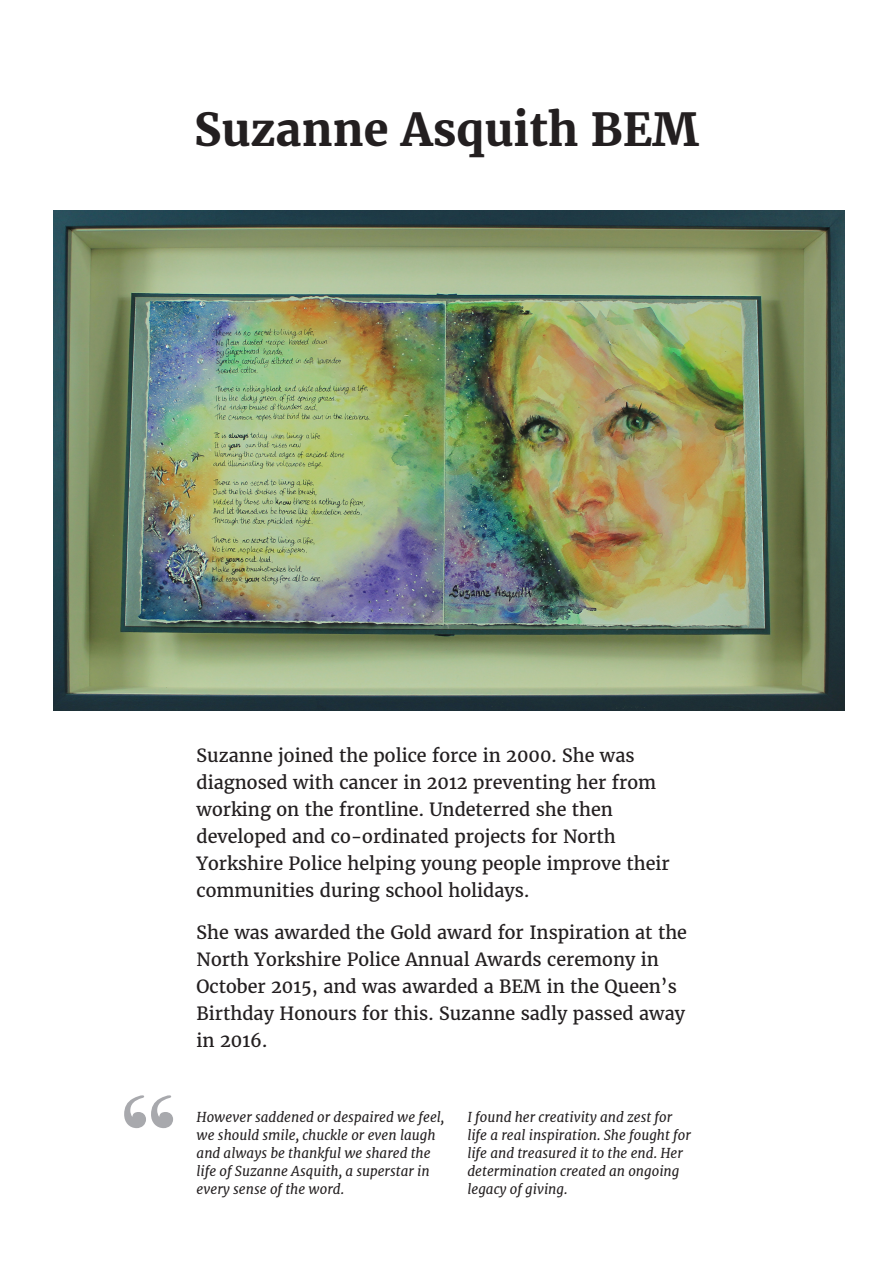
<style>
.page{position:relative;width:893px;height:1263px;background:#fff}
.page>*{position:absolute;margin:0;border:0;box-sizing:border-box;transform-origin:0 0}
.t1{font:147px "Bodoni Svty Two ITCTT";color:#a8a9ad}
.t2{font:700 45px "Merriweather";color:#231f20}
.t3{font:18px/27px "Merriweather";color:#231f20}
.t4{font:italic 13.5px/18px "Merriweather";color:#231f20}
</style>
<div class="page">
<img style="left:53px;top:210px;width:791px;height:500px">
<h2 class="t2" style="left:194px;top:99px;width:506px">Suzanne Asquith BEM</h2>
<h1 class="t1" style="left:116px;top:1029px;width:67px">“</h1>
<p class="t3" style="left:197px;top:741px;width:475px">Suzanne joined the police force in 2000. She was diagnosed with cancer in 2012 preventing her from working on the frontline. Undeterred she then developed and co-ordinated projects for North Yorkshire Police helping young people improve their communities during school holidays.</p>
<p class="t3" style="left:197px;top:918px;width:492px">She was awarded the Gold award for Inspiration at the North Yorkshire Police Annual Awards ceremony in October 2015, and was awarded a BEM in the Queen’s Birthday Honours for this. Suzanne sadly passed away in 2016.</p>
<p class="t4" style="left:197px;top:1108px;width:249px">However saddened or despaired we feel, we should smile, chuckle or even laugh and always be thankful we shared the life of Suzanne Asquith, a superstar in every sense of the word.</p>
<p class="t4" style="left:467px;top:1108px;width:225px">I found her creativity and zest for life a real inspiration. She fought for life and treasured it to the end. Her determination created an ongoing</p>
<p class="t4" style="left:467px;top:1180px;width:102px">legacy of giving.</p>
</div>
